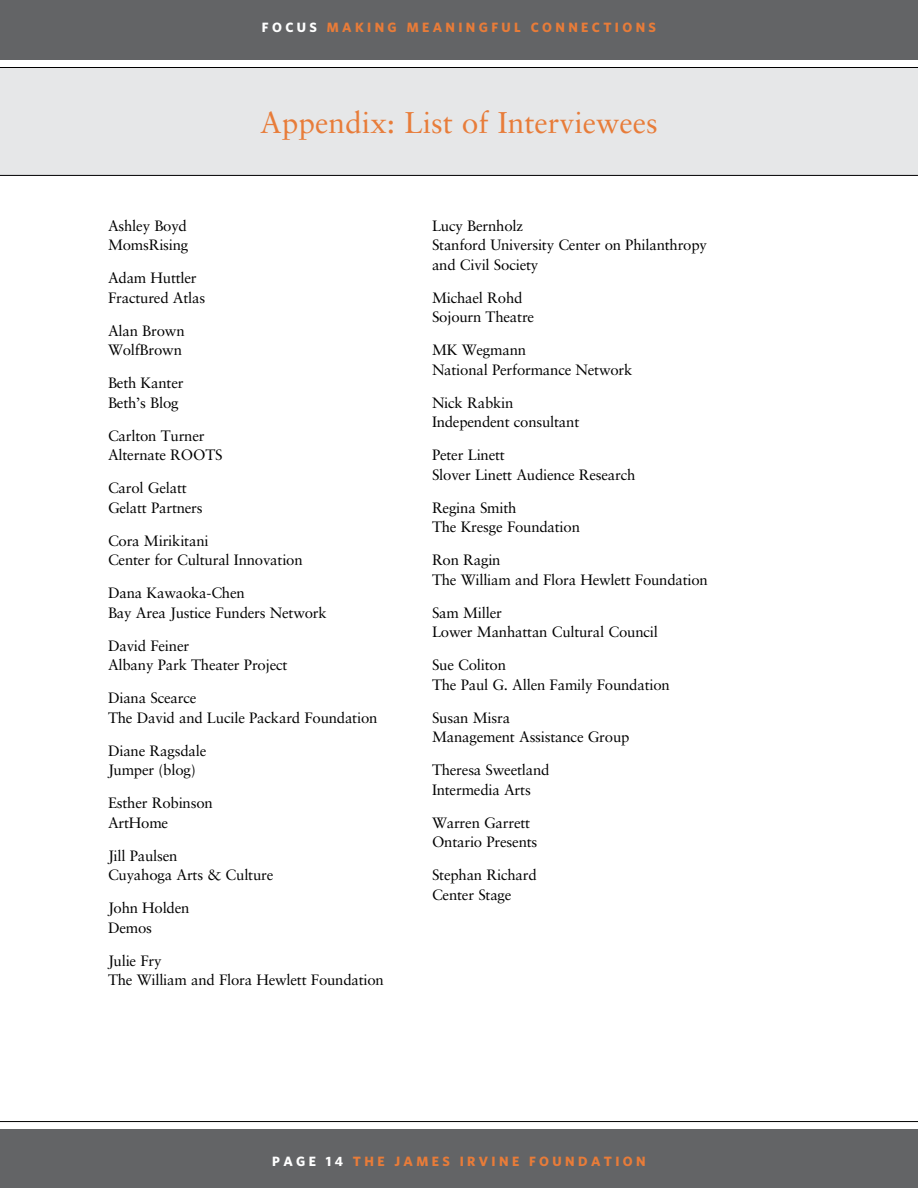
<style>
.page{position:relative;width:918px;height:1188px;background:#fff}
.page>*{position:absolute;margin:0;border:0;box-sizing:border-box;transform-origin:0 0}
.t1{font:30px "Sabon LT Std";color:#e87c39}
.t2{font:15px/19.5px "Sabon LT Std";letter-spacing:-.015em;color:#000}
.t3{font:700 13.5px "Whitney";letter-spacing:.25em;color:#e87c39}
.s1{color:#fff}
</style>
<div class="page">
<div style="left:0;top:68px;width:918px;height:107px;background:#e6e7e8"></div>
<hr style="left:0;top:175px;width:918px;height:1px;background:#000">
<hr style="left:0;top:67px;width:918px;height:1px;background:#000">
<div style="left:0;top:0;width:918px;height:59px;background:#636466"></div>
<div style="left:0;top:1130px;width:918px;height:58px;background:#636466"></div>
<hr style="left:0;top:1121px;width:918px;height:1px;background:#000">
<p class="t3" style="left:262px;top:19px;width:396px"><span class="s1">FOCUS</span> MAKING MEANINGFUL CONNECTIONS</p>
<h1 class="t1" style="left:260px;top:105px;width:399px">Appendix: List of Interviewees</h1>
<p class="t2" style="left:108px;top:216px;width:82px">Ashley Boyd<br>MomsRising</p>
<p class="t2" style="left:108px;top:268px;width:99px">Adam Huttler<br>Fractured Atlas</p>
<p class="t2" style="left:108px;top:321px;width:78px">Alan Brown<br>WolfBrown</p>
<p class="t2" style="left:108px;top:373px;width:77px">Beth Kanter<br>Beth’s Blog</p>
<p class="t2" style="left:108px;top:426px;width:116px">Carlton Turner<br>Alternate ROOTS</p>
<p class="t2" style="left:108px;top:478px;width:96px">Carol Gelatt<br>Gelatt Partners</p>
<p class="t2" style="left:108px;top:531px;width:196px">Cora Mirikitani<br>Center for Cultural Innovation</p>
<p class="t2" style="left:108px;top:583px;width:220px">Dana Kawaoka-Chen<br>Bay Area Justice Funders Network</p>
<p class="t2" style="left:108px;top:636px;width:181px">David Feiner<br>Albany Park Theater Project</p>
<p class="t2" style="left:108px;top:688px;width:271px">Diana Scearce<br>The David and Lucile Packard Foundation</p>
<p class="t2" style="left:108px;top:741px;width:100px">Diane Ragsdale<br>Jumper (blog)</p>
<p class="t2" style="left:108px;top:793px;width:106px">Esther Robinson<br>ArtHome</p>
<p class="t2" style="left:108px;top:846px;width:167px">Jill Paulsen<br>Cuyahoga Arts &amp; Culture</p>
<p class="t2" style="left:108px;top:898px;width:83px">John Holden<br>Demos</p>
<p class="t2" style="left:108px;top:951px;width:277px">Julie Fry<br>The William and Flora Hewlett Foundation</p>
<p class="t2" style="left:432px;top:216px;width:277px">Lucy Bernholz<br>Stanford University Center on Philanthropy and Civil Society</p>
<p class="t2" style="left:432px;top:288px;width:104px">Michael Rohd<br>Sojourn Theatre</p>
<p class="t2" style="left:432px;top:340px;width:202px">MK Wegmann<br>National Performance Network</p>
<p class="t2" style="left:432px;top:393px;width:149px">Nick Rabkin<br>Independent consultant</p>
<p class="t2" style="left:432px;top:445px;width:205px">Peter Linett<br>Slover Linett Audience Research</p>
<p class="t2" style="left:432px;top:498px;width:150px">Regina Smith<br>The Kresge Foundation</p>
<p class="t2" style="left:432px;top:550px;width:277px">Ron Ragin<br>The William and Flora Hewlett Foundation</p>
<p class="t2" style="left:432px;top:603px;width:228px">Sam Miller<br>Lower Manhattan Cultural Council</p>
<p class="t2" style="left:432px;top:655px;width:239px">Sue Coliton<br>The Paul G. Allen Family Foundation</p>
<p class="t2" style="left:432px;top:708px;width:199px">Susan Misra<br>Management Assistance Group</p>
<p class="t2" style="left:432px;top:760px;width:119px">Theresa Sweetland<br>Intermedia Arts</p>
<p class="t2" style="left:432px;top:813px;width:107px">Warren Garrett<br>Ontario Presents</p>
<p class="t2" style="left:432px;top:865px;width:106px">Stephan Richard<br>Center Stage</p>
<p class="t3" style="left:272px;top:1153px;width:375px"><span class="s1">PAGE 14</span> THE JAMES IRVINE FOUNDATION</p>
</div>
